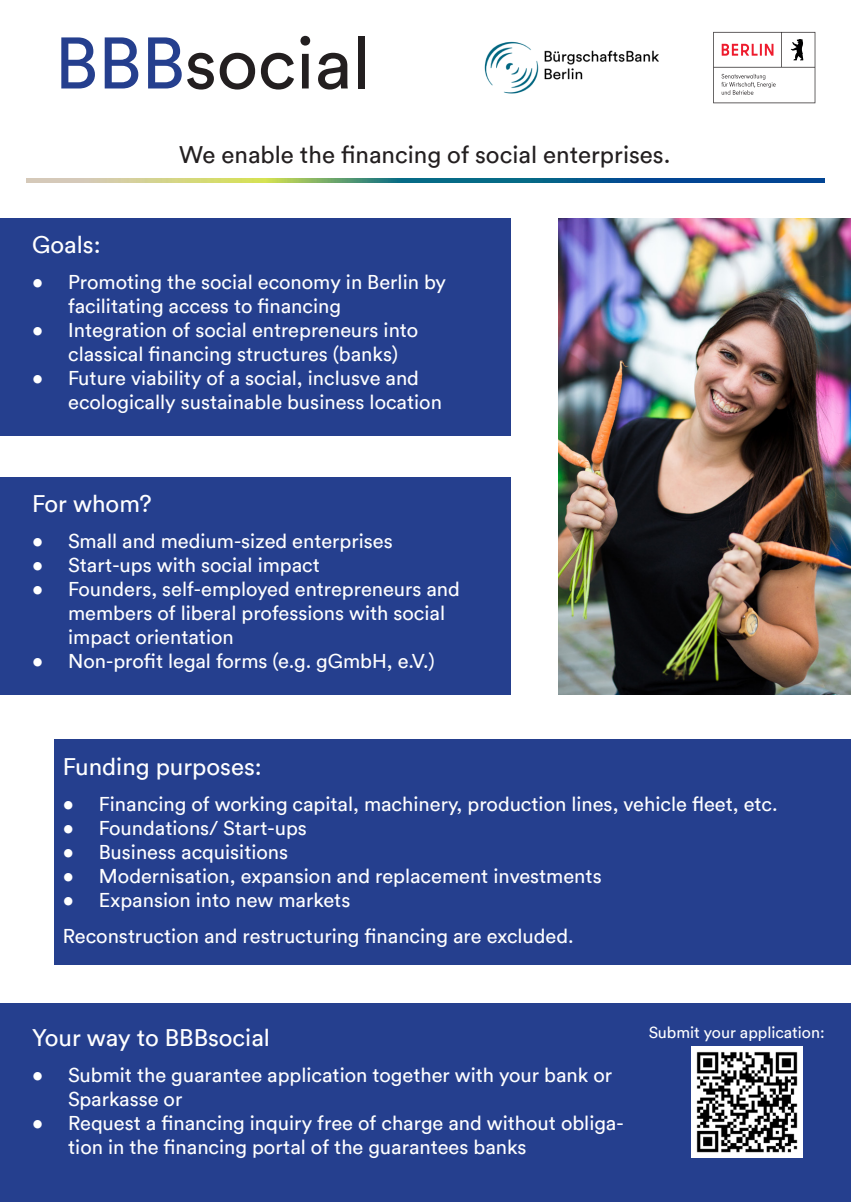
<style>
.page{position:relative;width:851px;height:1202px;background:#fff}
.page>*{position:absolute;margin:0;border:0;box-sizing:border-box;transform-origin:0 0}
.t1{font:72px "Circular";color:#231f20}
.t2{font:24px "Circular";color:#fff}
.t3{font:24px "Circular";color:#231f20}
.t4{font:20px/24px "Circular";color:#fff}
.t5{font:16px "Circular";color:#fff}
.s1{color:#253f8e}
</style>
<div class="page">
<div style="left:0;top:477px;width:510px;height:217px;background:#253f8e"></div>
<div style="left:0;top:1003px;width:850px;height:199px;background:#253f8e"></div>
<img style="left:27px;top:178px;width:797px;height:5px">
<img style="left:484px;top:41px;width:175px;height:53px">
<svg style="left:713px;top:32px;width:102px;height:71px"></svg>
<img style="left:691px;top:1046px;width:111px;height:111px">
<div style="left:0;top:219px;width:510px;height:217px;background:#253f8e"></div>
<div style="left:55px;top:739px;width:795px;height:226px;background:#253f8e"></div>
<img style="left:558px;top:218px;width:292px;height:476px">
<p class="t1" style="left:55px;top:15px;width:317px"><span class="s1">BBB</span>social</p>
<p class="t3" style="left:179px;top:138px;width:492px">We enable the financing of social enterprises.</p>
<p class="t2" style="left:32px;top:229px;width:70px">Goals:</p>
<p class="t4" style="left:68px;top:270px;width:379px;text-indent:-36px">• Promoting the social economy in Berlin by facilitating access to financing</p>
<p class="t4" style="left:68px;top:318px;width:351px;text-indent:-36px">• Integration of social entrepreneurs into classical financing structures (banks)</p>
<p class="t4" style="left:68px;top:366px;width:375px;text-indent:-36px">• Future viability of a social, inclusve and ecologically sustainable business location</p>
<p class="t2" style="left:32px;top:488px;width:121px">For whom?</p>
<p class="t4" style="left:32px;top:528px;width:362px">• Small and medium-sized enterprises</p>
<p class="t4" style="left:32px;top:552px;width:289px">• Start-ups with social impact</p>
<p class="t4" style="left:68px;top:576px;width:393px;text-indent:-36px">• Founders, self-employed entrepreneurs and members of liberal professions with social impact orientation</p>
<p class="t4" style="left:32px;top:648px;width:404px">• Non-profit legal forms (e.g. gGmbH, e.V.)</p>
<p class="t2" style="left:63px;top:750px;width:200px">Funding purposes:</p>
<p class="t4" style="left:63px;top:791px;width:716px">• Financing of working capital, machinery, production lines, vehicle fleet, etc.</p>
<p class="t4" style="left:63px;top:815px;width:245px">• Foundations/ Start-ups</p>
<p class="t4" style="left:63px;top:839px;width:227px">• Business acquisitions</p>
<p class="t4" style="left:63px;top:863px;width:540px">• Modernisation, expansion and replacement investments</p>
<p class="t4" style="left:63px;top:887px;width:289px">• Expansion into new markets</p>
<p class="t4" style="left:63px;top:923px;width:512px">Reconstruction and restructuring financing are excluded.</p>
<p class="t2" style="left:32px;top:1022px;width:239px">Your way to BBBsocial</p>
<p class="t4" style="left:68px;top:1062px;width:545px;text-indent:-36px">• Submit the guarantee application together with your bank or<br>Sparkasse or</p>
<p class="t4" style="left:68px;top:1110px;width:557px;text-indent:-36px">• Request a financing inquiry free of charge and without obliga&shy;tion in the financing portal of the guarantees banks</p>
<p class="t5" style="left:648px;top:1021px;width:177px">Submit your application:</p>
</div>
